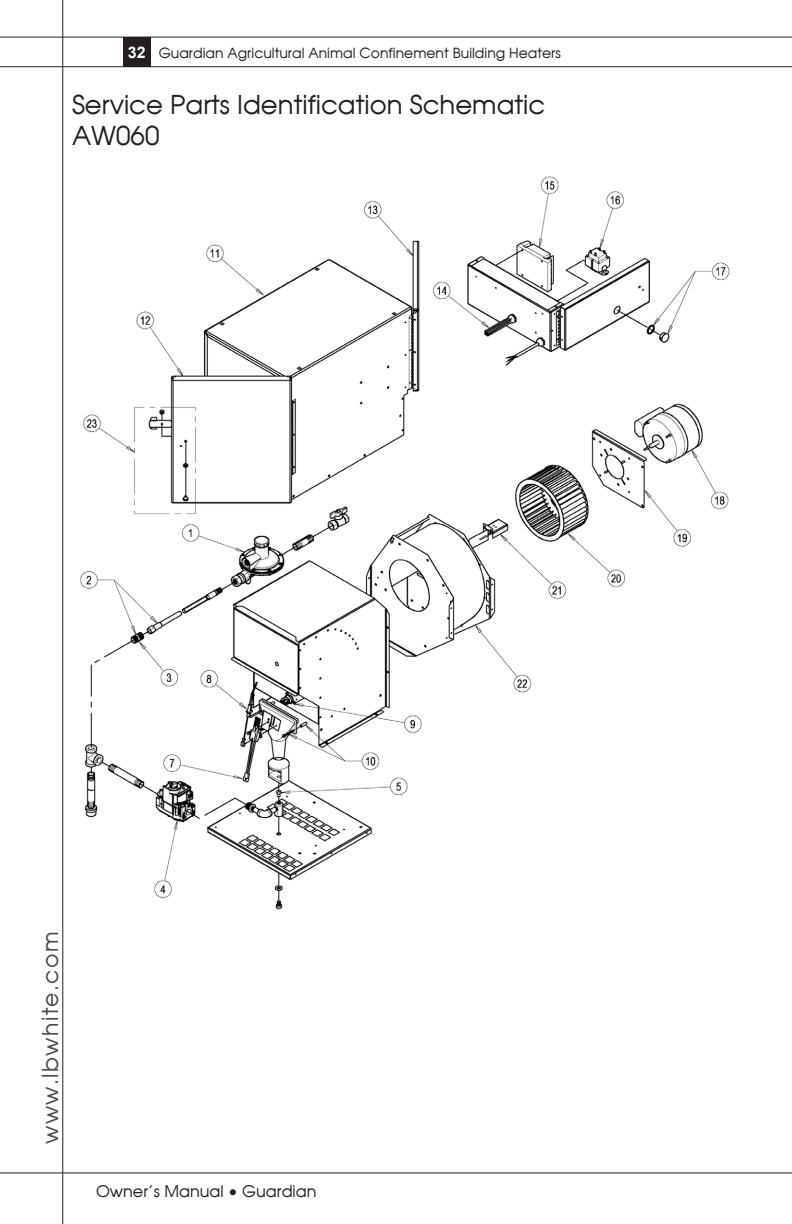
<style>
.page{position:relative;width:792px;height:1224px;background:#fff}
.page>*{position:absolute;margin:0;border:0;box-sizing:border-box;transform-origin:0 0}
.Attention_Header{font:26px "Moderne";color:#231f20}
.t1{font:22px "Moderne";letter-spacing:.06em;color:#4b4c4d}
.t2{font:16px "Moderne";color:#231f20}
.t3{font:700 16px "Arial";color:#fff}
.t4{font:14px "Moderne";color:#231f20}
</style>
<div class="page">
<hr style="left:0;top:37px;width:792px;height:1px;background:#231f20">
<hr style="left:0;top:66px;width:792px;height:1px;background:#231f20">
<hr style="left:0;top:1172px;width:792px;height:1px;background:#231f20">
<hr style="left:62px;top:0;width:1px;height:1224px;background:#231f20">
<div style="left:123px;top:37px;width:27px;height:29px;background:#231f20"></div>
<img style="left:80px;top:176px;width:650px;height:734px">
<div style="left:558px;top:881px;width:111px;height:33px;background:#fff"></div>
<p class="t3" style="left:128px;top:41px;width:19px">32</p>
<p class="Attention_Header" style="left:72px;top:88px;width:475px">Service Parts Identification Schematic</p>
<p class="Attention_Header" style="left:72px;top:119px;width:89px">AW060</p>
<p class="t4" style="left:159px;top:44px;width:404px">Guardian Agricultural Animal Confinement Building Heaters</p>
<h2 class="t1" style="left:36px;top:1144px;width:214px;rotate:-90deg">www.lbwhite.com</h2>
<p class="t2" style="left:96px;top:1181px;width:222px">Owner’s Manual • Guardian</p>
</div>
